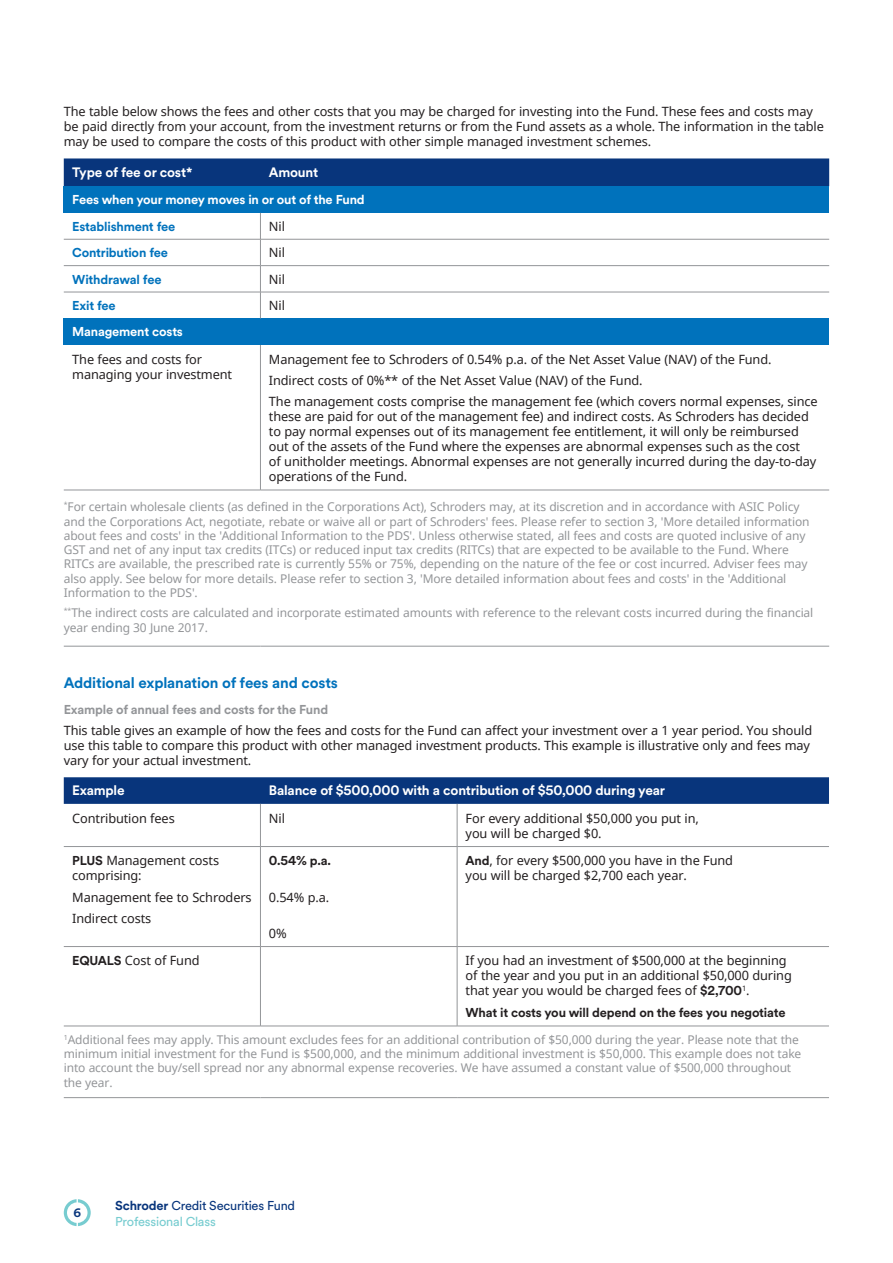
<style>
.page{position:relative;width:893px;height:1263px;background:#fff}
.page>*{position:absolute;margin:0;border:0;box-sizing:border-box;transform-origin:0 0}
.t1{font:700 15px "Schroders Circular";letter-spacing:-.01em;color:#0072bc}
.t2{font:700 13.5px "Schroders Circular";letter-spacing:-.015em;color:#fff}
.t3{font:12.75px/15px "Noto Sans";letter-spacing:-.01em;color:#231f20}
.t4{font:700 12.75px "Schroders Circular";letter-spacing:-.015em;color:#231f20}
.t5{font:700 12.75px "Schroders Circular";letter-spacing:-.015em;color:#fff}
.t6{font:700 12.75px "Schroders Circular";letter-spacing:-.015em;color:#0072bc}
.t7{font:12.75px/15.3px "Schroders Circular";letter-spacing:-.015em;color:#08357c}
.t8{font:700 12.75px "Schroders Circular";letter-spacing:-.015em;color:#939598}
.t9{font:12px/14.2px "Noto Sans";letter-spacing:-.01em;color:#939598}
.t10{font:700 12px "Schroders Circular";color:#08357c}
.s1{font-family:"Schroders Circular";font-weight:700}
.s2{font-weight:700}
.s3{color:#77ccd0}
</style>
<div class="page">
<svg style="left:64px;top:1199px;width:27px;height:27px"></svg>
<div style="left:64px;top:158px;width:765px;height:28px;background:#08357c"></div>
<div style="left:64px;top:186px;width:765px;height:27px;background:#0072bc"></div>
<div style="left:64px;top:318px;width:765px;height:27px;background:#0072bc"></div>
<hr style="left:64px;top:265px;width:196px;height:1px;background:#939598">
<hr style="left:260px;top:265px;width:569px;height:1px;background:#939598">
<hr style="left:64px;top:239px;width:196px;height:1px;background:#939598">
<hr style="left:260px;top:239px;width:569px;height:1px;background:#939598">
<hr style="left:64px;top:292px;width:196px;height:1px;background:#939598">
<hr style="left:260px;top:292px;width:569px;height:1px;background:#939598">
<svg style="left:260px;top:213px;width:1px;height:105px"></svg>
<hr style="left:64px;top:490px;width:196px;height:1px;background:#939598">
<hr style="left:260px;top:490px;width:569px;height:1px;background:#939598">
<hr style="left:260px;top:345px;width:1px;height:145px;background:#939598">
<hr style="left:64px;top:646px;width:196px;height:1px;background:#939598">
<hr style="left:260px;top:646px;width:569px;height:1px;background:#939598">
<svg style="left:64px;top:777px;width:765px;height:27px;background:#0b387d"></svg>
<hr style="left:64px;top:846px;width:196px;height:1px;background:#939598">
<hr style="left:260px;top:846px;width:197px;height:1px;background:#939598">
<hr style="left:457px;top:846px;width:372px;height:1px;background:#939598">
<hr style="left:64px;top:946px;width:196px;height:1px;background:#939598">
<hr style="left:260px;top:946px;width:197px;height:1px;background:#939598">
<hr style="left:457px;top:946px;width:372px;height:1px;background:#939598">
<hr style="left:64px;top:1026px;width:196px;height:1px;background:#939598">
<hr style="left:260px;top:1026px;width:197px;height:1px;background:#939598">
<hr style="left:457px;top:1026px;width:372px;height:1px;background:#939598">
<hr style="left:64px;top:1097px;width:196px;height:1px;background:#939598">
<hr style="left:260px;top:1097px;width:197px;height:1px;background:#939598">
<hr style="left:457px;top:1097px;width:372px;height:1px;background:#939598">
<hr style="left:260px;top:804px;width:1px;height:42px;background:#939598">
<hr style="left:260px;top:847px;width:1px;height:99px;background:#939598">
<hr style="left:260px;top:947px;width:1px;height:79px;background:#939598">
<hr style="left:457px;top:804px;width:1px;height:42px;background:#939598">
<hr style="left:457px;top:847px;width:1px;height:99px;background:#939598">
<hr style="left:457px;top:947px;width:1px;height:79px;background:#939598">
<p class="t3" style="left:64px;top:103px;width:762px">The table below shows the fees and other costs that you may be charged for investing into the Fund. These fees and costs may be paid directly from your account, from the investment returns or from the Fund assets as a whole. The information in the table may be used to compare the costs of this product with other simple managed investment schemes.</p>
<p class="t2" style="left:72px;top:163px;width:122px">Type of fee or cost*</p>
<p class="t2" style="left:269px;top:163px;width:51px">Amount</p>
<p class="t5" style="left:72px;top:191px;width:294px">Fees when your money moves in or out of the Fund</p>
<p class="t6" style="left:72px;top:218px;width:105px">Establishment fee</p>
<p class="t3" style="left:269px;top:218px;width:18px">Nil</p>
<p class="t6" style="left:72px;top:244px;width:97px">Contribution fee</p>
<p class="t3" style="left:269px;top:245px;width:18px">Nil</p>
<p class="t6" style="left:72px;top:270px;width:91px">Withdrawal fee</p>
<p class="t3" style="left:269px;top:271px;width:18px">Nil</p>
<p class="t6" style="left:72px;top:297px;width:45px">Exit fee</p>
<p class="t3" style="left:269px;top:297px;width:18px">Nil</p>
<p class="t5" style="left:72px;top:323px;width:112px">Management costs</p>
<p class="t3" style="left:72px;top:351px;width:161px">The fees and costs for managing your investment</p>
<p class="t3" style="left:269px;top:348px;width:550px;line-height:21.5px">Management fee to Schroders of 0.54% p.a. of the Net Asset Value (NAV) of the Fund.<br>Indirect costs of 0%** of the Net Asset Value (NAV) of the Fund.<br>The management costs comprise the management fee (which covers normal expenses, since</p>
<p class="t3" style="left:269px;top:409px;width:549px">these are paid for out of the management fee) and indirect costs. As Schroders has decided to pay normal expenses out of its management fee entitlement, it will only be reimbursed out of the assets of the Fund where the expenses are abnormal expenses such as the cost<br>of unitholder meetings. Abnormal expenses are not generally incurred during the day-to-day operations of the Fund.</p>
<p class="t9" style="left:64px;top:499px;width:747px"><sup>*</sup>For certain wholesale clients (as defined in the Corporations Act), Schroders may, at its discretion and in accordance with ASIC Policy and the Corporations Act, negotiate, rebate or waive all or part of Schroders' fees. Please refer to section 3, 'More detailed information about fees and costs' in the 'Additional Information to the PDS'. Unless otherwise stated, all fees and costs are quoted inclusive of any GST and net of any input tax credits (ITCs) or reduced input tax credits (RITCs) that are expected to be available to the Fund. Where RITCs are available, the prescribed rate is currently 55% or 75%, depending on the nature of the fee or cost incurred. Adviser fees may also apply. See below for more details. Please refer to section 3, 'More detailed information about fees and costs' in the 'Additional Information to the PDS'.</p>
<p class="t9" style="left:64px;top:606px;width:751px"><sup>**</sup>The indirect costs are calculated and incorporate estimated amounts with reference to the relevant costs incurred during the financial year ending 30 June 2017.</p>
<p class="t1" style="left:64px;top:672px;width:276px">Additional explanation of fees and costs</p>
<p class="t8" style="left:64px;top:700px;width:266px">Example of annual fees and costs for the Fund</p>
<p class="t3" style="left:64px;top:722px;width:750px">This table gives an example of how the fees and costs for the Fund can affect your investment over a 1 year period. You should use this table to compare this product with other managed investment products. This example is illustrative only and fees may vary for your actual investment.</p>
<p class="t2" style="left:72px;top:781px;width:54px">Example</p>
<p class="t2" style="left:269px;top:781px;width:398px">Balance of $500,000 with a contribution of $50,000 during year</p>
<p class="t3" style="left:72px;top:810px;width:104px">Contribution fees</p>
<p class="t3" style="left:269px;top:810px;width:18px">Nil</p>
<p class="t3" style="left:466px;top:810px;width:235px">For every additional $50,000 you put in, you will be charged $0.</p>
<p class="t3" style="left:72px;top:853px;width:148px"><span class="s1">PLUS</span> Management costs comprising:</p>
<p class="t3" style="left:72px;top:886px;width:181px;line-height:21.5px">Management fee to Schroders<br>Indirect costs</p>
<p class="t3" style="left:466px;top:853px;width:269px"><span class="s1">And</span>, for every $500,000 you have in the Fund you will be charged $2,700 each year.</p>
<p class="t4" style="left:269px;top:852px;width:63px">0.54% p.a.</p>
<p class="t3" style="left:269px;top:889px;width:62px">0.54% p.a.</p>
<p class="t3" style="left:269px;top:925px;width:19px">0%</p>
<p class="t3" style="left:72px;top:953px;width:129px"><span class="s1">EQUALS</span> Cost of Fund</p>
<p class="t3" style="left:466px;top:953px;width:328px">If you had an investment of $500,000 at the beginning of the year and you put in an additional $50,000 during that year you would be charged fees of <span class="s1">$2,700</span><sup>1</sup>.</p>
<p class="t4" style="left:466px;top:1003px;width:321px">What it costs you will depend on the fees you negotiate</p>
<p class="t9" style="left:64px;top:1032px;width:739px"><sup>1</sup>Additional fees may apply. This amount excludes fees for an additional contribution of $50,000 during the year. Please note that the minimum initial investment for the Fund is $500,000, and the minimum additional investment is $50,000. This example does not take into account the buy/sell spread nor any abnormal expense recoveries. We have assumed a constant value of $500,000 throughout the year.</p>
<p class="t10" style="left:73px;top:1204px;width:9px">6</p>
<p class="t7" style="left:115px;top:1198px;width:181px"><span class="s2">Schroder</span> Credit Securities Fund<br><span class="s3">Professional Class</span></p>
</div>
